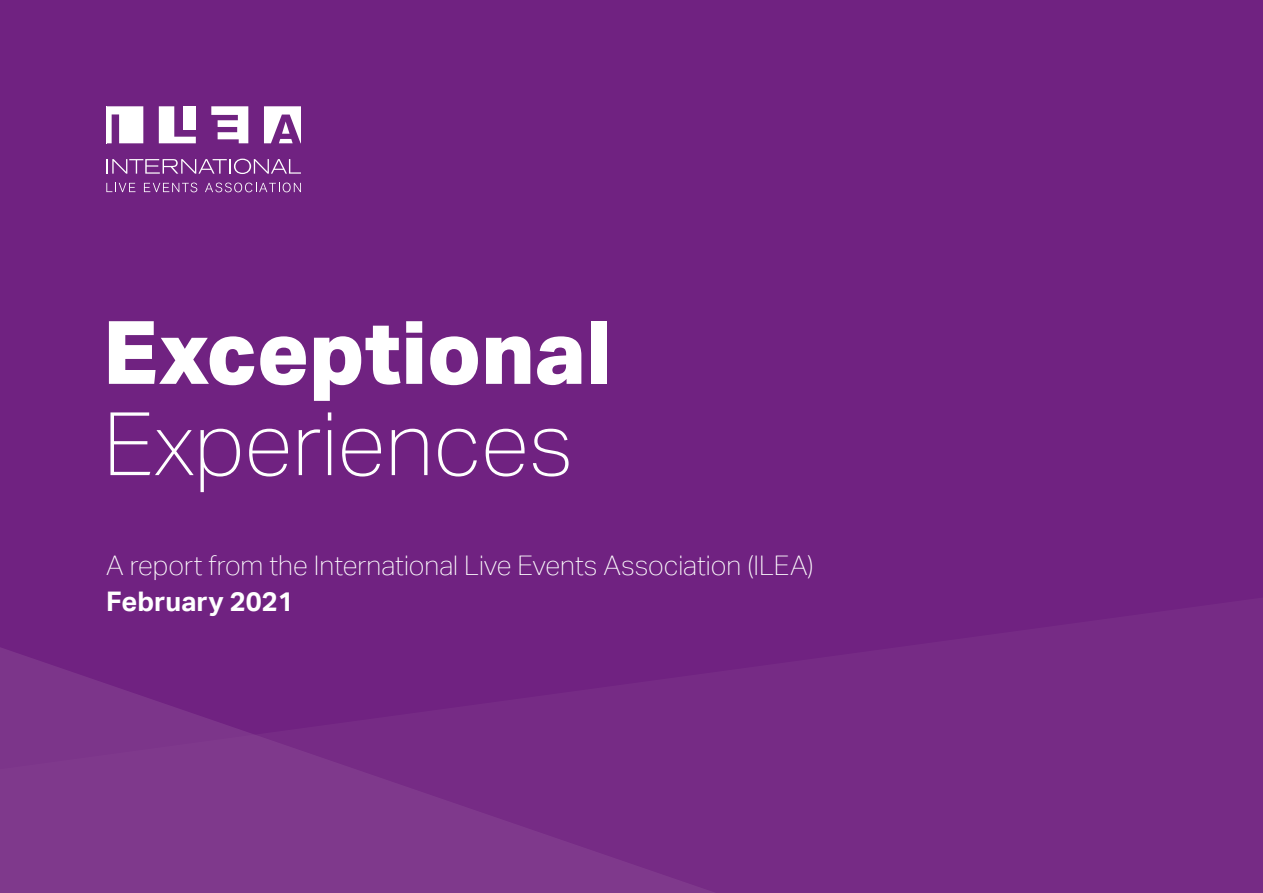
<style>
.page{position:relative;width:1263px;height:893px;background:#702281}
.page>*{position:absolute;margin:0;border:0;box-sizing:border-box;transform-origin:0 0}
.t1{font:800 87.75px "Aktiv Grotesk";letter-spacing:-.005em;color:#fff}
.t2{font:100 87.75px "Aktiv Grotesk";color:#fff}
.t3{font:100 27px "Aktiv Grotesk";color:#fff}
.t4{font:700 27px "Aktiv Grotesk";color:#fff}
</style>
<div class="page">
<svg style="left:106px;top:159px;width:195px;height:15px"></svg>
<svg style="left:106px;top:183px;width:29px;height:9px"></svg>
<svg style="left:144px;top:183px;width:53px;height:9px"></svg>
<svg style="left:205px;top:183px;width:96px;height:9px"></svg>
<svg style="left:106px;top:106px;width:37px;height:37px"></svg>
<svg style="left:211px;top:106px;width:37px;height:37px"></svg>
<svg style="left:159px;top:106px;width:37px;height:37px"></svg>
<div style="left:183px;top:106px;width:13px;height:24px;background:#fff"></div>
<svg style="left:264px;top:106px;width:37px;height:37px"></svg>
<svg style="left:0;top:647px;width:716px;height:246px;fill:#7c358a"></svg>
<h1 class="t1" style="left:103px;top:297px;width:510px">Exceptional</h1>
<h1 class="t2" style="left:103px;top:395px;width:472px">Experiences</h1>
<p class="t3" style="left:106px;top:550px;width:709px">A report from the International Live Events Association (ILEA)</p>
<p class="t4" style="left:106px;top:585px;width:189px">February 2021</p>
</div>
